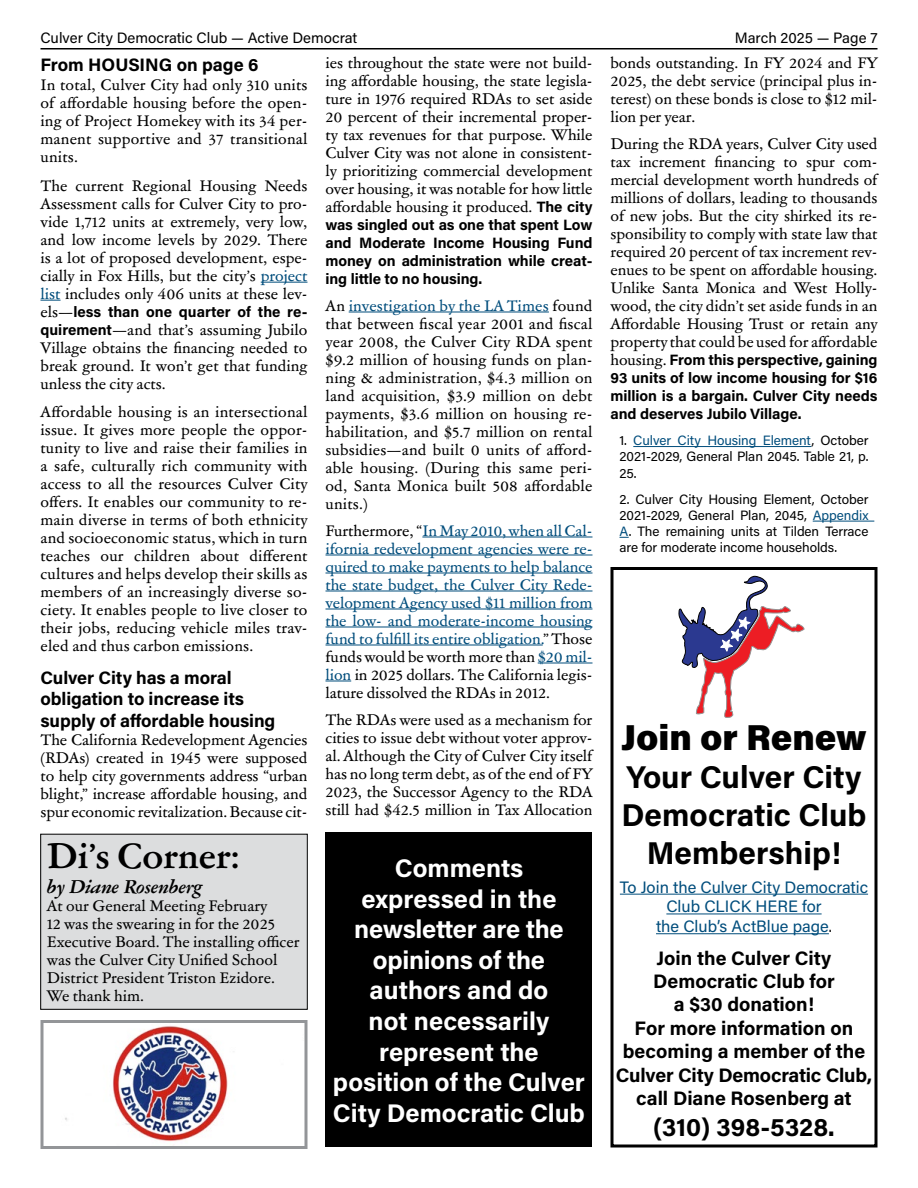
<style>
.page{position:relative;width:918px;height:1188px;background:#fff}
.page>*{position:absolute;margin:0;border:0;box-sizing:border-box;transform-origin:0 0}
.t1{font:900 36px "Acumin Pro";color:#000}
.t2{font:700 33.9px "Garamond ATF Text";color:#000}
.t3{font:700 31.5px/37.8px "Acumin Pro";color:#000;text-align:center}
.t4{font:700 25.5px/30.6px "Acumin Pro";color:#fff;text-align:center}
.t5{font:700 25.5px "Acumin Pro";color:#000}
.t6{font:700 19.5px/23.4px "Acumin Pro";color:#000;text-align:center}
.t7{font:700 18px/21.6px "Acumin Pro";letter-spacing:-.005em;color:#000}
.t8{font:italic 700 18px "Garamond ATF Text";color:#000}
.t9{font:16.5px/19.8px "Acumin Pro";color:#004d7c;text-align:center}
.t10{font:15px/18px "Garamond ATF Text";color:#000;text-align:justify}
.t11{font:15px/18px "Garamond ATF Text";letter-spacing:-.005em;color:#004d7c;text-align:justify}
.t12{font:700 15px/18px "Acumin Pro";letter-spacing:-.005em;color:#000;text-align:justify}
.t13{font:15px "Acumin Pro";color:#000}
.t14{font:13.5px/16.2px "Acumin Pro";letter-spacing:-.005em;color:#000;text-align:justify}
.s1{color:#004d7c}
.s2{font-family:"Garamond ATF Text";font-weight:400}
.s3{font-family:"Acumin Pro";font-weight:700}
.s4{color:#000}
.s5{font-size:15px;color:#000}
</style>
<div class="page">
<hr style="left:40px;top:48px;width:838px;height:2px;background:#000">
<hr style="left:261px;top:282px;width:47px;height:1px;background:#004d7c">
<svg style="left:40px;top:300px;width:21px;height:1px"></svg>
<hr style="left:349px;top:312px;width:200px;height:1px;background:#004d7c">
<hr style="left:422px;top:537px;width:171px;height:1px;background:#004d7c">
<hr style="left:326px;top:555px;width:266px;height:1px;background:#004d7c">
<hr style="left:326px;top:573px;width:266px;height:1px;background:#004d7c">
<hr style="left:326px;top:591px;width:266px;height:1px;background:#004d7c">
<hr style="left:326px;top:609px;width:266px;height:1px;background:#004d7c">
<hr style="left:326px;top:627px;width:266px;height:1px;background:#004d7c">
<hr style="left:326px;top:645px;width:217px;height:1px;background:#004d7c">
<hr style="left:538px;top:663px;width:54px;height:1px;background:#004d7c">
<svg style="left:326px;top:681px;width:25px;height:1px"></svg>
<hr style="left:633px;top:446px;width:178px;height:1px;background:#004d7c">
<hr style="left:813px;top:521px;width:61px;height:1px;background:#004d7c">
<div style="left:41px;top:834px;width:266px;height:175px;background:#dcddde"></div>
<div style="left:40px;top:834px;width:268px;height:176px;border:1px solid #000"></div>
<div style="left:326px;top:832px;width:266px;height:316px;background:#000"></div>
<img style="left:65px;top:1025px;width:163px;height:117px">
<div style="left:40px;top:1020px;width:268px;height:129px;border:3px solid #939598"></div>
<hr style="left:620px;top:894px;width:248px;height:1px;background:#004d7c">
<hr style="left:666px;top:914px;width:156px;height:1px;background:#004d7c">
<hr style="left:656px;top:933px;width:173px;height:1px;background:#004d7c">
<div style="left:610px;top:567px;width:268px;height:581px;border:3px solid #000"></div>
<svg style="left:679px;top:576px;width:125px;height:142px"></svg>
<p class="t13" style="left:40px;top:28px;width:318px">Culver City Democratic Club — Active Democrat</p>
<p class="t13" style="left:735px;top:28px;width:144px">March 2025 — Page 7</p>
<p class="t10" style="left:40px;top:75px;width:269px">In total, Culver City had only 310 units of affordable housing before the open&shy;ing of Project Homekey with its 34 per&shy;manent supportive and 37 transitional units.</p>
<p class="t10" style="left:40px;top:176px;width:269px">The current Regional Housing Needs Assessment calls for Culver City to pro&shy;vide 1,712 units at extremely, very low, and low income levels by 2029. There is a lot of proposed development, espe&shy;cially in Fox Hills, but the city’s <span class="s1">project list</span> includes only 406 units at these lev-</p>
<p class="t12" style="left:40px;top:302px;width:268px"><span class="s2">els—</span>less than one quarter of the re-</p>
<p class="t10" style="left:40px;top:320px;width:269px"><span class="s3">quirement</span>—and that’s assuming Jubilo Village obtains the financing needed to break ground. It won’t get that funding unless the city acts.</p>
<p class="t10" style="left:40px;top:402px;width:269px">Affordable housing is an intersectional issue. It gives more people the oppor&shy;tunity to live and raise their families in a safe, culturally rich community with access to all the resources Culver City offers. It enables our community to re&shy;main diverse in terms of both ethnicity and socioeconomic status, which in turn teaches our children about different cultures and helps develop their skills as members of an increasingly diverse so&shy;ciety. It enables people to live closer to their jobs, reducing vehicle miles trav&shy;eled and thus carbon emissions.</p>
<p class="t7" style="left:40px;top:666px;width:236px">Culver City has a moral obligation to increase its supply of affordable housing</p>
<p class="t10" style="left:40px;top:730px;width:269px">The California Redevelopment Agencies (RDAs) created in 1945 were supposed to help city governments address “urban blight,” increase affordable housing, and spur economic revitalization. Because cit-</p>
<p class="t10" style="left:326px;top:53px;width:269px">ies throughout the state were not build&shy;ing affordable housing, the state legisla&shy;ture in 1976 required RDAs to set aside 20 percent of their incremental proper&shy;ty tax revenues for that purpose. While Culver City was not alone in consistent&shy;ly prioritizing commercial development over housing, it was notable for how little affordable housing it produced. <span class="s3">The city</span></p>
<p class="t12" style="left:326px;top:215px;width:269px">was singled out as one that spent Low and Moderate Income Housing Fund money on administration while creat&shy;ing little to no housing.</p>
<p class="t10" style="left:326px;top:296px;width:269px">An <span class="s1">investigation by the LA Times</span> found that between fiscal year 2001 and fiscal year 2008, the Culver City RDA spent $9.2 million of housing funds on plan&shy;ning &amp; administration, $4.3 million on land acquisition, $3.9 million on debt payments, $3.6 million on housing re&shy;habilitation, and $5.7 million on rental subsidies—and built 0 units of afford&shy;able housing. (During this same peri&shy;od, Santa Monica built 508 affordable units.)</p>
<p class="t11" style="left:326px;top:521px;width:269px"><span class="s4">Furthermore, “</span>In May 2010, when all Cal&shy;ifornia redevelopment agencies were re&shy;quired to make payments to help balance the state budget, the Culver City Rede&shy;velopment Agency used $11 million from the low- and moderate-income housing fund to fulfill its entire obligation.<span class="s4">” Those funds would be worth more than</span> $20 mil&shy;lion <span class="s4">in 2025 dollars. The California legis&shy;lature dissolved the RDAs in 2012.</span></p>
<p class="t10" style="left:326px;top:710px;width:269px">The RDAs were used as a mechanism for cities to issue debt without voter approv&shy;al. Although the City of Culver City itself has no long term debt, as of the end of FY 2023, the Successor Agency to the RDA still had $42.5 million in Tax Allocation</p>
<p class="t10" style="left:610px;top:53px;width:269px">bonds outstanding. In FY 2024 and FY 2025, the debt service (principal plus in&shy;terest) on these bonds is close to $12 mil&shy;lion per year.</p>
<p class="t10" style="left:610px;top:134px;width:269px">During the RDA years, Culver City used tax increment financing to spur com&shy;mercial development worth hundreds of millions of dollars, leading to thousands of new jobs. But the city shirked its re&shy;sponsibility to comply with state law that required 20 percent of tax increment rev&shy;enues to be spent on affordable housing.<br>Unlike Santa Monica and West Holly&shy;wood, the city didn’t set aside funds in an Affordable Housing Trust or retain any property that could be used for affordable</p>
<p class="t12" style="left:610px;top:350px;width:269px"><span class="s2">housing.</span> From this perspective, gaining 93 units of low income housing for $16 million is a bargain. Culver City needs and deserves Jubilo Village.</p>
<p class="t14" style="left:620px;top:432px;width:250px">1. <span class="s1">Culver City Housing Element</span>, October 2021-2029, General Plan 2045. Table 21, p.<br>25.</p>
<p class="t14" style="left:620px;top:490px;width:251px">2. Culver City Housing Element, October 2021-2029, General Plan, 2045, <span class="s1">Appendix A</span>. The remaining units at Tilden Terrace are for moderate income households.</p>
<p class="t7" style="left:40px;top:53px;width:219px">From HOUSING on page 6</p>
<h1 class="t1" style="left:621px;top:712px;width:247px">Join or Renew</h1>
<h3 class="t3" style="left:622px;top:757px;width:246px">Your Culver City<br>Democratic Club<br>Membership!</h3>
<p class="t9" style="left:620px;top:876px;width:250px">To Join the Culver City Democratic<br>Club CLICK HERE for<br>the Club’s ActBlue page<span class="s5">.</span></p>
<h3 class="t6" style="left:616px;top:945px;width:258px">Join the Culver City<br>Democratic Club for<br>a $30 donation!<br>For more information on becoming a member of the<br>Culver City Democratic Club, call Diane Rosenberg at</h3>
<h3 class="t5" style="left:653px;top:1109px;width:183px">(310) 398-5328.</h3>
<h2 class="t2" style="left:47px;top:831px;width:195px">Di’s Corner:</h2>
<p class="t8" style="left:47px;top:873px;width:157px">by Diane Rosenberg</p>
<p class="t10" style="left:47px;top:896px;width:254px;text-align:left">At our General Meeting February<br>12 was the swearing in for the 2025<br>Executive Board. The installing officer was the Culver City Unified School<br>District President Triston Ezidore.<br>We thank him.</p>
<h3 class="t4" style="left:333px;top:852px;width:253px">Comments expressed in the newsletter are the opinions of the authors and do<br>not necessarily represent the position of the Culver<br>City Democratic Club</h3>
</div>
